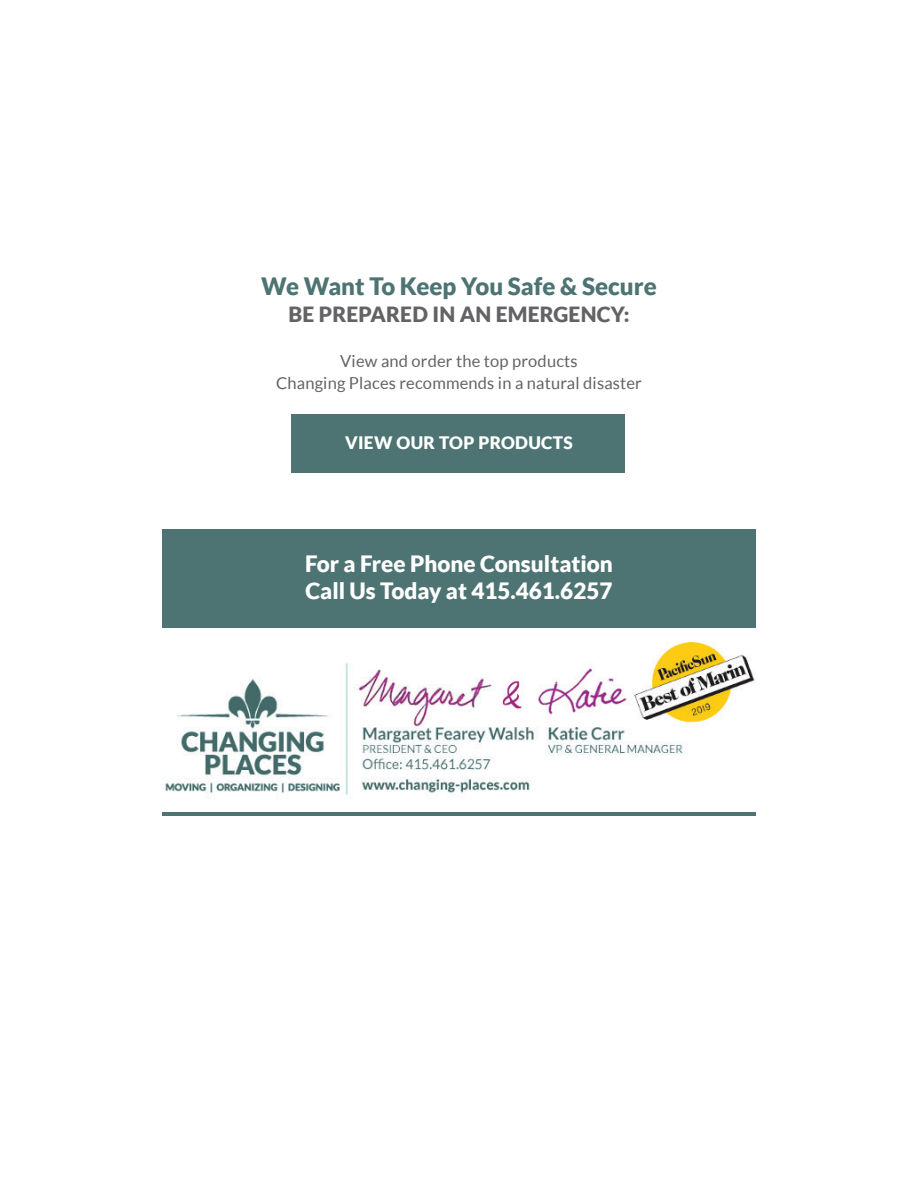
<style>
.page{position:relative;width:918px;height:1188px;background:#fff}
.page>*{position:absolute;margin:0;border:0;box-sizing:border-box;transform-origin:0 0}
.t1{font:900 24px "Lato";color:#4d7372}
.t2{font:900 22.5px/27px "Lato";color:#fff}
.t3{font:900 21px "Lato";letter-spacing:.01em;color:#636366}
.t4{font:900 17.25px "Lato";letter-spacing:.02em;color:#fff}
.t5{font:16.5px/22.5px "Lato";letter-spacing:.01em;color:#636366;text-align:center}
</style>
<div class="page">
<div style="left:291px;top:415px;width:334px;height:58px;background:#4d7372"></div>
<div style="left:162px;top:529px;width:594px;height:98px;background:#4d7372"></div>
<img style="left:162px;top:642px;width:593px;height:153px">
<hr style="left:162px;top:812px;width:594px;height:3px;background:#4d7372">
<h1 class="t1" style="left:261px;top:272px;width:397px">We Want To Keep You Safe &amp; Secure</h1>
<p class="t3" style="left:288px;top:302px;width:343px">BE PREPARED IN AN EMERGENCY:</p>
<p class="t5" style="left:276px;top:349px;width:367px">View and order the top products<br>Changing Places recommends in a natural disaster</p>
<p class="t4" style="left:345px;top:433px;width:229px">VIEW OUR TOP PRODUCTS</p>
<h2 class="t2" style="left:305px;top:550px;width:309px">For a Free Phone Consultation<br>Call Us Today at 415.461.6257</h2>
</div>
